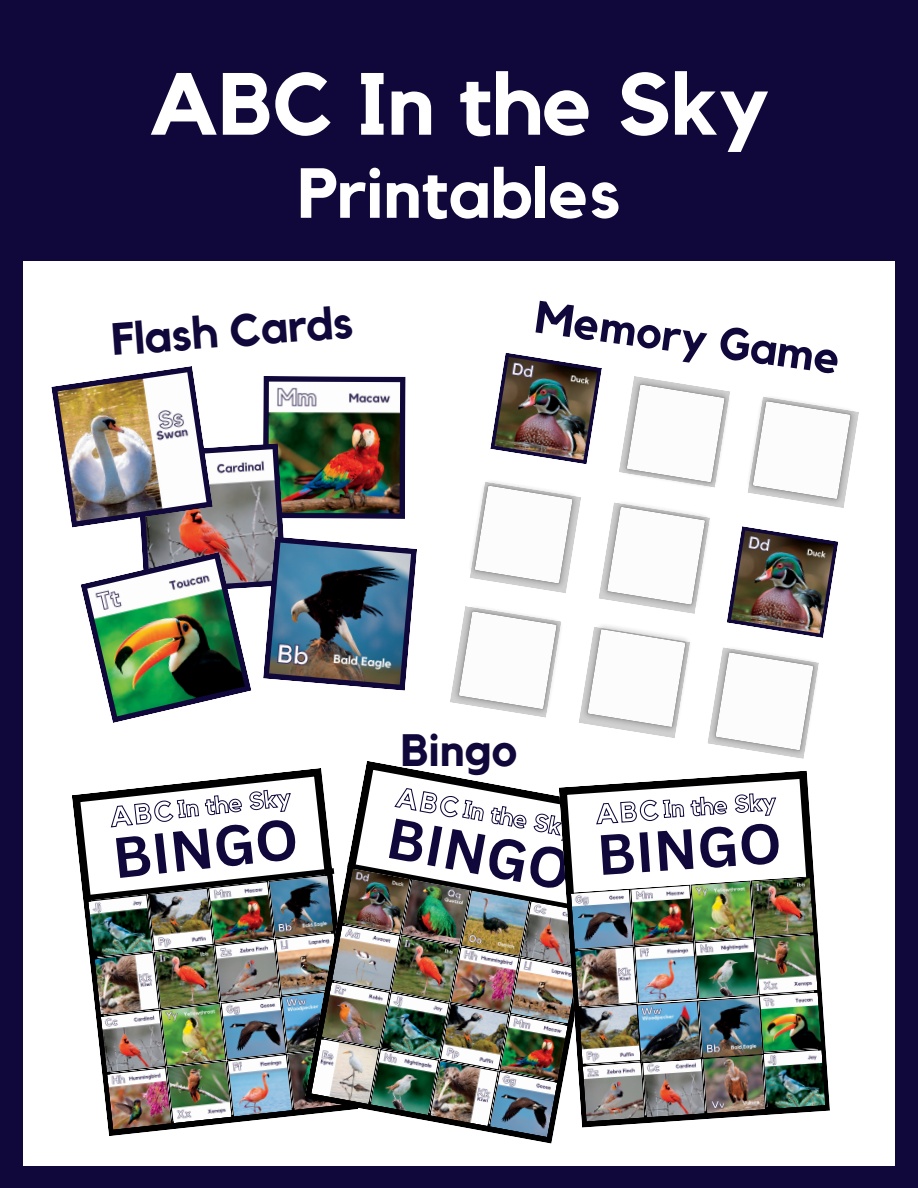
<style>
.page{position:relative;width:918px;height:1188px;background:#fff}
.page>*{position:absolute;margin:0;border:0;box-sizing:border-box;transform-origin:0 0}
.t1{font:700 87.15px "Kollektif";color:#fff}
.t2{font:700 69.9px "Kollektif";color:#fff}
.t3{font:700 55.95px "Canva Sans";color:#10083a}
.t4{font:700 55.5px "Canva Sans";color:#10083a}
.t5{font:700 45.3px "Kollektif";color:#10083a}
.t6{font:700 45px "Kollektif";color:#10083a}
</style>
<div class="page">
<div style="left:0;top:236px;width:23px;height:952px;background:#10083a"></div>
<div style="left:0;top:1166px;width:918px;height:22px;background:#10083a"></div>
<img style="left:51px;top:366px;width:366px;height:357px">
<div style="left:0;top:0;width:918px;height:261px;background:#10083a"></div>
<img style="left:490px;top:353px;width:112px;height:111px">
<img style="left:727px;top:526px;width:111px;height:112px">
<img style="left:470px;top:482px;width:111px;height:111px">
<img style="left:619px;top:376px;width:111px;height:112px">
<img style="left:748px;top:397px;width:111px;height:111px">
<img style="left:599px;top:502px;width:111px;height:112px">
<img style="left:579px;top:625px;width:111px;height:112px">
<img style="left:450px;top:606px;width:111px;height:112px">
<img style="left:708px;top:647px;width:111px;height:112px">
<div style="left:896px;top:248px;width:22px;height:940px;background:#10083a"></div>
<svg style="left:72px;top:770px;width:233px;height:90px"></svg>
<svg style="left:108px;top:787px;width:185px;height:41px"></svg>
<svg style="left:305px;top:761px;width:247px;height:383px"></svg>
<svg style="left:393px;top:785px;width:166px;height:58px"></svg>
<svg style="left:559px;top:771px;width:271px;height:340px"></svg>
<img style="left:79px;top:860px;width:748px;height:279px">
<svg style="left:594px;top:791px;width:184px;height:34px"></svg>
<p class="t1" style="left:149px;top:64px;width:622px">ABC In the Sky</p>
<p class="t2" style="left:297px;top:161px;width:324px">Printables</p>
<p class="t6" style="left:110px;top:319px;width:243px;rotate:-4deg">Flash Cards</p>
<p class="t6" style="left:539px;top:296px;width:309px;rotate:8deg">Memory Game</p>
<p class="t5" style="left:401px;top:729px;width:118px">Bingo</p>
<p class="t3" style="left:109px;top:819px;width:188px;rotate:-6deg">BINGO</p>
<p class="t3" style="left:394px;top:799px;width:188px;rotate:10deg">BINGO</p>
<p class="t4" style="left:594px;top:816px;width:187px;rotate:-4deg">BINGO</p>
</div>
